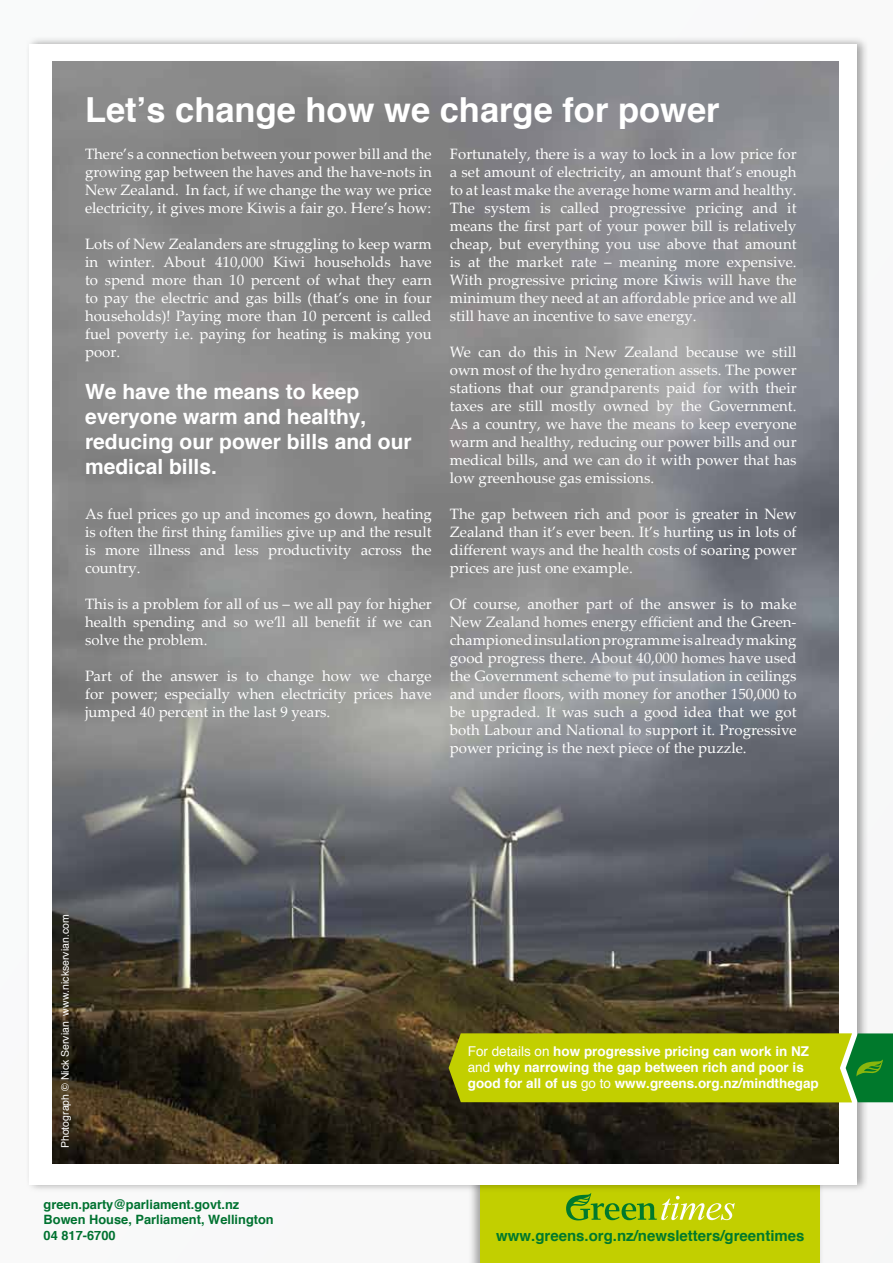
<style>
.page{position:relative;width:893px;height:1263px;background:#f9f9f9}
.page>*{position:absolute;margin:0;border:0;box-sizing:border-box;transform-origin:0 0}
.t1{font:700 34.5px "Helvetica";color:#fff}
.t2{font:700 21px/25.2px "Helvetica";color:#fff}
.t3{font:15px/18px "Palatino Linotype";color:#fff;text-align:justify}
.t4{font:700 15px "Helvetica";color:#00792c}
.t5{font:700 13.5px/16.2px "Helvetica";color:#fff}
.t6{font:700 12.75px/15.5px "Helvetica";color:#007230}
.t7{font:10.5px "Helvetica";color:#fff}
.s1{font-weight:400}
</style>
<div class="page">
<div style="left:468px;top:1171px;width:356px;height:92px;background:#000;opacity:.35"></div>
<div style="left:480px;top:1179px;width:340px;height:84px;background:#c2cf00"></div>
<div style="left:26px;top:36px;width:843px;height:1156px;background:#000;opacity:.35"></div>
<div style="left:30px;top:44px;width:827px;height:1140px;background:#fff"></div>
<img style="left:53px;top:62px;width:786px;height:1101px">
<svg style="left:566px;top:1193px;width:169px;height:27px"></svg>
<svg style="left:449px;top:1033px;width:444px;height:69px;background:#afc507"></svg>
<h1 class="t1" style="left:85px;top:88px;width:636px">Let’s change how we charge for power</h1>
<p class="t3" style="left:85px;top:144px;width:348px">There’s a connection between your power bill and the growing gap between the haves and the have-nots in New Zealand. In fact, if we change the way we price electricity, it gives more Kiwis a fair go. Here’s how:</p>
<p class="t3" style="left:85px;top:234px;width:348px">Lots of New Zealanders are struggling to keep warm in winter. About 410,000 Kiwi households have to spend more than 10 percent of what they earn to pay the electric and gas bills (that’s one in four households)! Paying more than 10 percent is called fuel poverty i.e. paying for heating is making you poor.</p>
<h2 class="t2" style="left:85px;top:378px;width:328px">We have the means to keep everyone warm and healthy, reducing our power bills and our medical bills.</h2>
<p class="t3" style="left:85px;top:504px;width:348px">As fuel prices go up and incomes go down, heating is often the first thing families give up and the result is more illness and less productivity across the country.</p>
<p class="t3" style="left:85px;top:594px;width:348px">This is a problem for all of us – we all pay for higher health spending and so we’ll all benefit if we can solve the problem.</p>
<p class="t3" style="left:85px;top:666px;width:348px">Part of the answer is to change how we charge for power; especially when electricity prices have jumped 40 percent in the last 9 years.</p>
<p class="t3" style="left:450px;top:144px;width:348px">Fortunately, there is a way to lock in a low price for a set amount of electricity, an amount that’s enough to at least make the average home warm and healthy.<br>The system is called progressive pricing and it means the first part of your power bill is relatively cheap, but everything you use above that amount is at the market rate – meaning more expensive.<br>With progressive pricing more Kiwis will have the minimum they need at an affordable price and we all still have an incentive to save energy.</p>
<p class="t3" style="left:450px;top:342px;width:348px">We can do this in New Zealand because we still own most of the hydro generation assets. The power stations that our grandparents paid for with their taxes are still mostly owned by the Government.<br>As a country, we have the means to keep everyone warm and healthy, reducing our power bills and our medical bills, and we can do it with power that has low greenhouse gas emissions.</p>
<p class="t3" style="left:450px;top:504px;width:348px">The gap between rich and poor is greater in New Zealand than it’s ever been. It’s hurting us in lots of different ways and the health costs of soaring power prices are just one example.</p>
<p class="t3" style="left:450px;top:594px;width:348px">Of course, another part of the answer is to make New Zealand homes energy efficient and the Green&shy;championed insulation programme is already making good progress there. About 40,000 homes have used the Government scheme to put insulation in ceilings and under floors, with money for another 150,000 to be upgraded. It was such a good idea that we got both Labour and National to support it. Progressive power pricing is the next piece of the puzzle.</p>
<p class="t7" style="left:59px;top:1148px;width:235px;rotate:-90deg">Photograph © Nick Servian www.nickservian.com</p>
<p class="t6" style="left:44px;top:1196px;width:232px">green.party@parliament.govt.nz<br>Bowen House, Parliament, Wellington<br>04 817-6700</p>
<p class="t5" style="left:468px;top:1043px;width:353px"><span class="s1">For details on</span> how progressive pricing can work in NZ <span class="s1">and</span> why narrowing the gap between rich and poor is good for all of us <span class="s1">go to</span> www.greens.org.nz/mindthegap</p>
<p class="t4" style="left:496px;top:1226px;width:310px">www.greens.org.nz/newsletters/greentimes</p>
</div>
